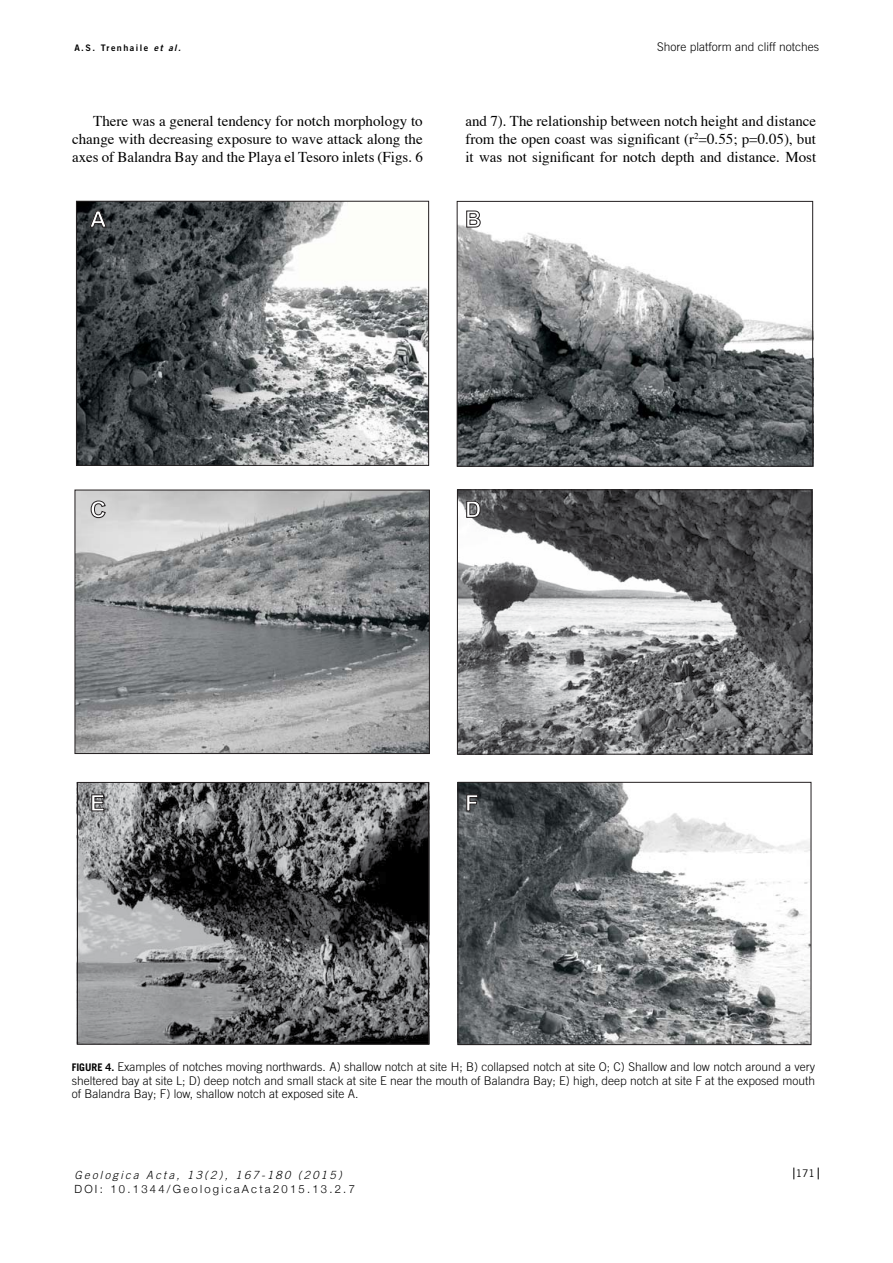
<style>
.page{position:relative;width:893px;height:1263px;background:#fff}
.page>*{position:absolute;margin:0;border:0;box-sizing:border-box;transform-origin:0 0}
.t1{font:700 22.5px "Arial";color:#fff}
.t2{font:15px/18px "Times";color:#000;text-align:justify}
.t3{font:300 12px/13.5px "Trade Gothic";color:#000;text-align:justify}
.t4{font:300 11.25px "Helvetica Neue";letter-spacing:.2em;color:#000}
.t5{font:italic 300 11.25px "Trade Gothic";letter-spacing:.2em;color:#000}
.t6{font:10.5px "Trade Gothic";color:#000}
.t7{font:9px "Trade Gothic Bold Two";letter-spacing:.16em;color:#000}
.s1{font-style:italic}
.s2{font-weight:700;font-size:10.5px}
</style>
<div class="page">
<svg style="left:793px;top:1167px;width:1px;height:12px"></svg>
<svg style="left:818px;top:1167px;width:1px;height:12px"></svg>
<img style="left:79px;top:784px;width:348px;height:259px">
<div style="left:77px;top:782px;width:352px;height:263px;border:1px solid #231f20"></div>
<img style="left:460px;top:784px;width:349px;height:259px">
<div style="left:458px;top:782px;width:353px;height:263px;border:1px solid #231f20"></div>
<img style="left:77px;top:492px;width:351px;height:260px">
<div style="left:75px;top:490px;width:355px;height:264px;border:1px solid #231f20"></div>
<img style="left:78px;top:203px;width:349px;height:261px">
<img style="left:459px;top:225px;width:352px;height:240px">
<div style="left:457px;top:201px;width:356px;height:266px;border:1px solid #231f20"></div>
<img style="left:459px;top:491px;width:351px;height:261px">
<svg style="left:90px;top:500px;width:16px;height:18px"></svg>
<svg style="left:466px;top:500px;width:15px;height:18px"></svg>
<svg style="left:89px;top:210px;width:18px;height:18px"></svg>
<svg style="left:466px;top:794px;width:13px;height:18px"></svg>
<div style="left:457px;top:489px;width:355px;height:265px;border:1px solid #231f20"></div>
<svg style="left:91px;top:794px;width:14px;height:18px"></svg>
<svg style="left:466px;top:210px;width:15px;height:18px"></svg>
<div style="left:76px;top:201px;width:353px;height:265px;border:1px solid #231f20"></div>
<p class="t7" style="left:74px;top:43px;width:108px">A.S. Trenhaile <span class="s1">et al.</span></p>
<p class="t3" style="left:657px;top:40px;width:164px">Shore platform and cliff notches</p>
<p class="t2" style="left:72px;top:111px;width:352px;text-indent:21px">There was a general tendency for notch morphology to change with decreasing exposure to wave attack along the axes of Balandra Bay and the Playa el Tesoro inlets (Figs. 6</p>
<p class="t2" style="left:465px;top:111px;width:352px">and 7). The relationship between notch height and distance from the open coast was significant (r<sup>2</sup>=0.55; p=0.05), but it was not significant for notch depth and distance. Most</p>
<h1 class="t1" style="left:90px;top:204px;width:18px">A</h1>
<h1 class="t1" style="left:90px;top:495px;width:18px">C</h1>
<h1 class="t1" style="left:465px;top:495px;width:18px">D</h1>
<h1 class="t1" style="left:90px;top:788px;width:17px">E</h1>
<h1 class="t1" style="left:465px;top:788px;width:15px">F</h1>
<p class="t3" style="left:72px;top:1060px;width:745px"><span class="s2">FIGURE 4.</span> Examples of notches moving northwards. A) shallow notch at site H; B) collapsed notch at site O; C) Shallow and low notch around a very sheltered bay at site L; D) deep notch and small stack at site E near the mouth of Balandra Bay; E) high, deep notch at site F at the exposed mouth of Balandra Bay; F) low, shallow notch at exposed site A.</p>
<p class="t5" style="left:74px;top:1168px;width:269px">Geologica Acta, 13(2), 167-180 (2015)</p>
<p class="t4" style="left:74px;top:1181px;width:282px">DOI: 10.1344/GeologicaActa2015.13.2.7</p>
<p class="t6" style="left:796px;top:1167px;width:21px">171</p>
</div>
